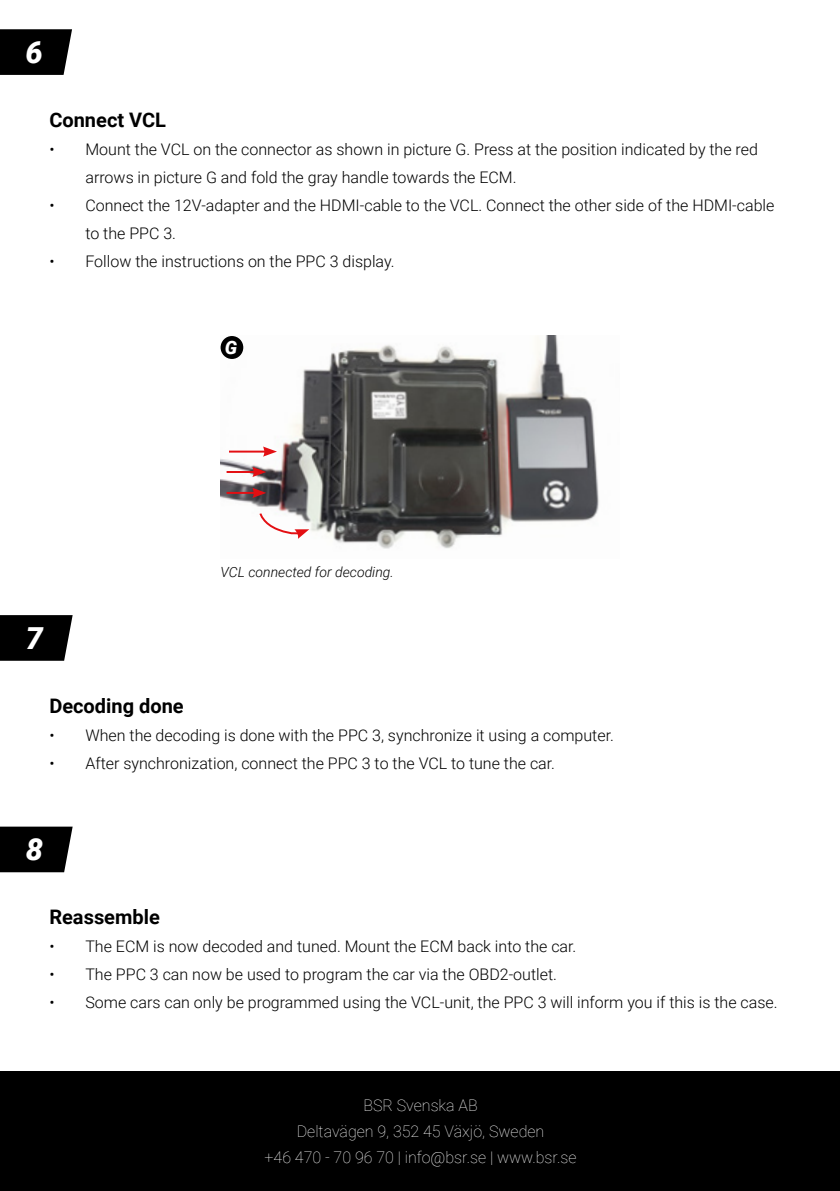
<style>
.page{position:relative;width:840px;height:1191px;background:#fff}
.page>*{position:absolute;margin:0;border:0;box-sizing:border-box;transform-origin:0 0}
.t1{font:italic 900 30.4px "Roboto";color:#fff}
.t2{font:700 20px "Roboto";color:#000}
.t3{font:italic 900 18.4px "Roboto";color:#fff}
.t4{font:300 16px/28px "Roboto";color:#000}
.t5{font:100 16px/26px "Roboto";color:#fff;text-align:center}
.t6{font:italic 300 14px "Roboto";color:#000}
</style>
<div class="page">
<svg style="left:0;top:29px;width:72px;height:46px;background:#101010"></svg>
<svg style="left:0;top:615px;width:73px;height:46px;background:#111"></svg>
<svg style="left:0;top:826px;width:73px;height:46px;background:#131313"></svg>
<div style="left:0;top:1071px;width:839px;height:120px;background:#000"></div>
<img style="left:220px;top:336px;width:379px;height:213px">
<hr style="left:229px;top:450px;width:37px;height:2px;background:#e30f13">
<svg style="left:263px;top:446px;width:14px;height:11px"></svg>
<svg style="left:258px;top:511px;width:51px;height:28px"></svg>
<hr style="left:226px;top:492px;width:29px;height:2px;background:#e30f13">
<svg style="left:252px;top:488px;width:14px;height:10px"></svg>
<hr style="left:226px;top:471px;width:29px;height:2px;background:#e30f13">
<svg style="left:252px;top:467px;width:14px;height:10px"></svg>
<div style="left:220px;top:336px;width:23px;height:23px;background:#000;border-radius:50%"></div>
<h1 class="t1" style="left:25px;top:31px;width:19px">6</h1>
<p class="t2" style="left:49px;top:106px;width:118px">Connect VCL</p>
<p class="t4" style="left:85px;top:135px;width:673px;text-indent:-36px">• Mount the VCL on the connector as shown in picture G. Press at the position indicated by the red arrows in picture G and fold the gray handle towards the ECM.</p>
<p class="t4" style="left:85px;top:191px;width:690px;text-indent:-36px">• Connect the 12V-adapter and the HDMI-cable to the VCL. Connect the other side of the HDMI-cable to the PPC 3.</p>
<p class="t4" style="left:49px;top:247px;width:346px">• Follow the instructions on the PPC 3 display.</p>
<p class="t3" style="left:225px;top:335px;width:14px">G</p>
<p class="t6" style="left:220px;top:562px;width:175px">VCL connected for decoding.</p>
<h1 class="t1" style="left:26px;top:617px;width:19px">7</h1>
<p class="t2" style="left:49px;top:691px;width:136px">Decoding done</p>
<p class="t4" style="left:49px;top:720px;width:565px">• When the decoding is done with the PPC 3, synchronize it using a computer.</p>
<p class="t4" style="left:49px;top:748px;width:507px">• After synchronization, connect the PPC 3 to the VCL to tune the car.</p>
<h1 class="t1" style="left:26px;top:828px;width:19px">8</h1>
<p class="t2" style="left:49px;top:903px;width:112px">Reassemble</p>
<p class="t4" style="left:49px;top:932px;width:528px">• The ECM is now decoded and tuned. Mount the ECM back into the car.</p>
<p class="t4" style="left:49px;top:960px;width:509px">• The PPC 3 can now be used to program the car via the OBD2-outlet.</p>
<p class="t4" style="left:49px;top:988px;width:729px">• Some cars can only be programmed using the VCL-unit, the PPC 3 will inform you if this is the case.</p>
<p class="t5" style="left:264px;top:1091px;width:313px">BSR Svenska AB<br>Deltavägen 9, 352 45 Växjö, Sweden<br>+46 470 - 70 96 70 | info@bsr.se | www.bsr.se</p>
</div>
